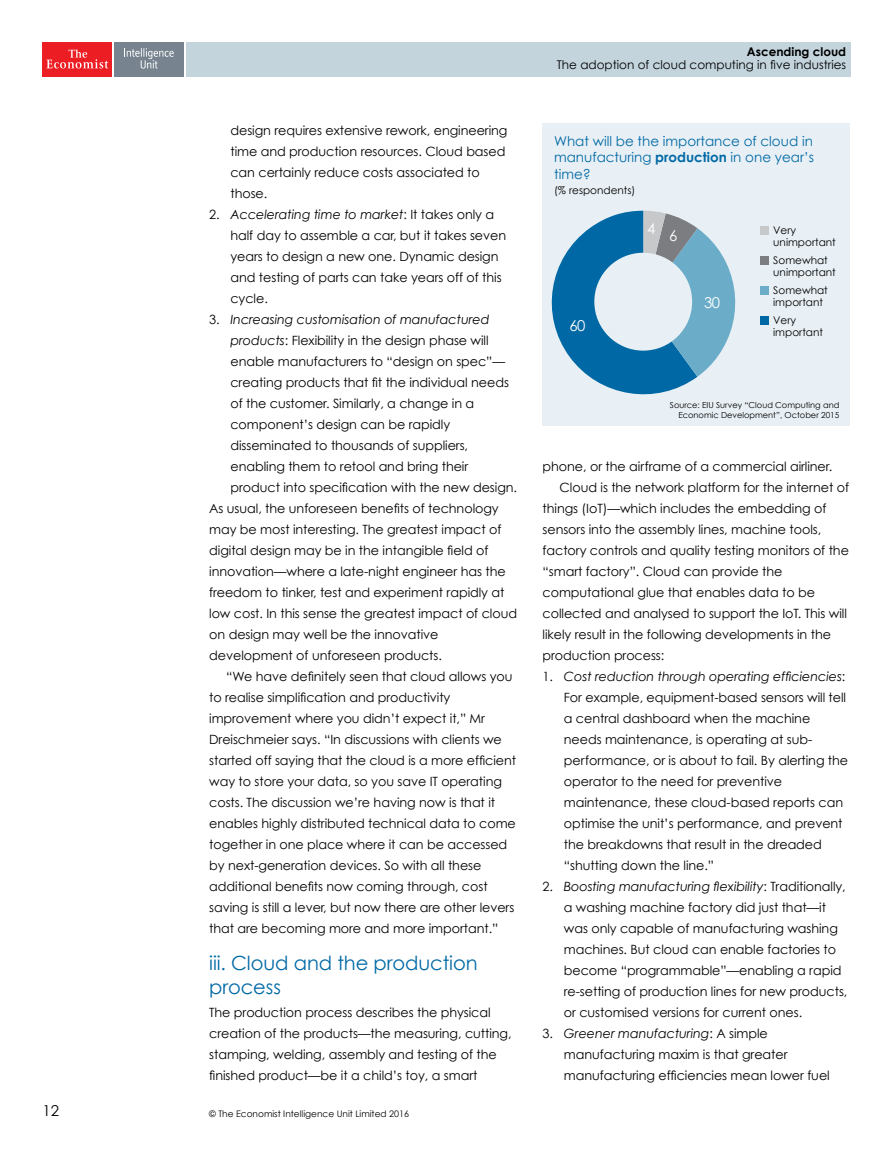
<style>
.page{position:relative;width:893px;height:1149px;background:#fff}
.page>*{position:absolute;margin:0;border:0;box-sizing:border-box;transform-origin:0 0}
.H3_Crosshead{font:19.5px/24px "Century Gothic";letter-spacing:-.005em;color:#0069a5}
.t1{font:15px "Century Gothic";color:#fff}
.t2{font:15px "Century Gothic";color:#000}
.t3{font:13.5px/16.5px "Century Gothic";color:#0069a5;text-align:justify}
.BODY_BULLET{font:12.75px/21px "Century Gothic";letter-spacing:-.005em;color:#000}
.BODY_INDENT{font:12.75px/21px "Century Gothic";letter-spacing:-.005em;color:#000}
.BODY_FULL_OUT{font:12.75px/21px "Century Gothic";letter-spacing:-.005em;color:#000}
.t4{font:12px "Century Gothic";color:#000}
.t5{font:700 12px "Century Gothic";color:#000}
.t6{font:10.5px/12px "Century Gothic";color:#000}
.t7{font:9px "Century Gothic";color:#000}
.t8{font:8.25px/9.9px "Century Gothic";color:#000;text-align:right}
.s1{font-style:italic}
.s2{font-weight:700}
</style>
<div class="page">
<div style="left:43px;top:43px;width:69px;height:34px;background:#ed1d24"></div>
<svg style="left:46px;top:49px;width:62px;height:19px"></svg>
<div style="left:114px;top:43px;width:70px;height:34px;background:#77848f"></div>
<svg style="left:124px;top:48px;width:50px;height:21px"></svg>
<div style="left:186px;top:43px;width:664px;height:34px;background:#c3d4dd"></div>
<div style="left:543px;top:124px;width:307px;height:302px;background:#e9f0f5"></div>
<svg style="left:551px;top:211px;width:185px;height:184px"></svg>
<div style="left:760px;top:226px;width:9px;height:8px;background:#c7c8ca"></div>
<div style="left:760px;top:256px;width:9px;height:8px;background:#7c7d80"></div>
<div style="left:760px;top:286px;width:9px;height:9px;background:#6badc9"></div>
<div style="left:760px;top:315px;width:9px;height:9px;background:#0069a5"></div>
<div style="left:594px;top:253px;width:98px;height:97px;background:#e9f0f5;border-radius:50%"></div>
<p class="BODY_BULLET" style="left:230px;top:119px;width:279px">design requires extensive rework, engineering time and production resources. Cloud based can certainly reduce costs associated to those.</p>
<p class="BODY_BULLET" style="left:230px;top:203px;width:277px;text-indent:-21px">2. <span class="s1">Accelerating time to market</span>: It takes only a half day to assemble a car, but it takes seven years to design a new one. Dynamic design and testing of parts can take years off of this cycle.</p>
<p class="BODY_BULLET" style="left:230px;top:308px;width:288px;text-indent:-21px">3. <span class="s1">Increasing customisation of manufactured products</span>: Flexibility in the design phase will enable manufacturers to “design on spec”— creating products that fit the individual needs of the customer. Similarly, a change in a component’s design can be rapidly disseminated to thousands of suppliers, enabling them to retool and bring their product into specification with the new design.</p>
<p class="BODY_FULL_OUT" style="left:209px;top:497px;width:309px">As usual, the unforeseen benefits of technology may be most interesting. The greatest impact of digital design may be in the intangible field of innovation—where a late-night engineer has the freedom to tinker, test and experiment rapidly at low cost. In this sense the greatest impact of cloud on design may well be the innovative development of unforeseen products.</p>
<p class="BODY_INDENT" style="left:209px;top:665px;width:308px;text-indent:17px">“We have definitely seen that cloud allows you to realise simplification and productivity improvement where you didn’t expect it,” Mr Dreischmeier says. “In discussions with clients we started off saying that the cloud is a more efficient way to store your data, so you save IT operating costs. The discussion we’re having now is that it enables highly distributed technical data to come together in one place where it can be accessed by next-generation devices. So with all these additional benefits now coming through, cost saving is still a lever, but now there are other levers that are becoming more and more important.”</p>
<p class="H3_Crosshead" style="left:209px;top:950px;width:270px">iii. Cloud and the production process</p>
<p class="BODY_FULL_OUT" style="left:209px;top:1001px;width:304px">The production process describes the physical creation of the products—the measuring, cutting, stamping, welding, assembly and testing of the finished product—be it a child’s toy, a smart</p>
<p class="t2" style="left:43px;top:1100px;width:18px">12</p>
<p class="t7" style="left:209px;top:1108px;width:201px">© The Economist Intelligence Unit Limited 2016</p>
<p class="t5" style="left:747px;top:44px;width:101px">Ascending cloud</p>
<p class="t4" style="left:557px;top:58px;width:291px">The adoption of cloud computing in five industries</p>
<p class="t3" style="left:554px;top:132px;width:262px">What will be the importance of cloud in manufacturing <span class="s2">production</span> in one year’s time?</p>
<p class="t6" style="left:554px;top:184px;width:83px">(% respondents)</p>
<p class="t1" style="left:647px;top:219px;width:10px">4</p>
<p class="t1" style="left:669px;top:227px;width:10px">6</p>
<p class="t6" style="left:773px;top:224px;width:64px">Very unimportant</p>
<p class="t6" style="left:773px;top:254px;width:64px">Somewhat unimportant</p>
<p class="t6" style="left:773px;top:284px;width:56px">Somewhat important</p>
<p class="t6" style="left:773px;top:314px;width:51px">Very important</p>
<p class="t1" style="left:704px;top:293px;width:17px">30</p>
<p class="t1" style="left:570px;top:316px;width:17px">60</p>
<p class="t8" style="left:670px;top:400px;width:171px">Source: EIU Survey “Cloud Computing and<br>Economic Development”, October 2015</p>
<p class="BODY_FULL_OUT" style="left:543px;top:455px;width:291px">phone, or the airframe of a commercial airliner.</p>
<p class="BODY_INDENT" style="left:543px;top:476px;width:308px;text-indent:17px">Cloud is the network platform for the internet of things (IoT)—which includes the embedding of sensors into the assembly lines, machine tools, factory controls and quality testing monitors of the “smart factory”. Cloud can provide the computational glue that enables data to be collected and analysed to support the IoT. This will likely result in the following developments in the production process:</p>
<p class="BODY_BULLET" style="left:564px;top:665px;width:286px;text-indent:-21px">1. <span class="s1">Cost reduction through operating efficiencies</span>:<br>For example, equipment-based sensors will tell a central dashboard when the machine needs maintenance, is operating at sub&shy;performance, or is about to fail. By alerting the operator to the need for preventive maintenance, these cloud-based reports can optimise the unit’s performance, and prevent the breakdowns that result in the dreaded “shutting down the line.”</p>
<p class="BODY_BULLET" style="left:564px;top:875px;width:285px;text-indent:-21px">2. <span class="s1">Boosting manufacturing flexibility</span>: Traditionally, a washing machine factory did just that—it was only capable of manufacturing washing machines. But cloud can enable factories to become “programmable”—enabling a rapid re-setting of production lines for new products, or customised versions for current ones.</p>
<p class="BODY_BULLET" style="left:564px;top:1022px;width:267px;text-indent:-21px">3. <span class="s1">Greener manufacturing</span>: A simple manufacturing maxim is that greater manufacturing efficiencies mean lower fuel</p>
</div>
